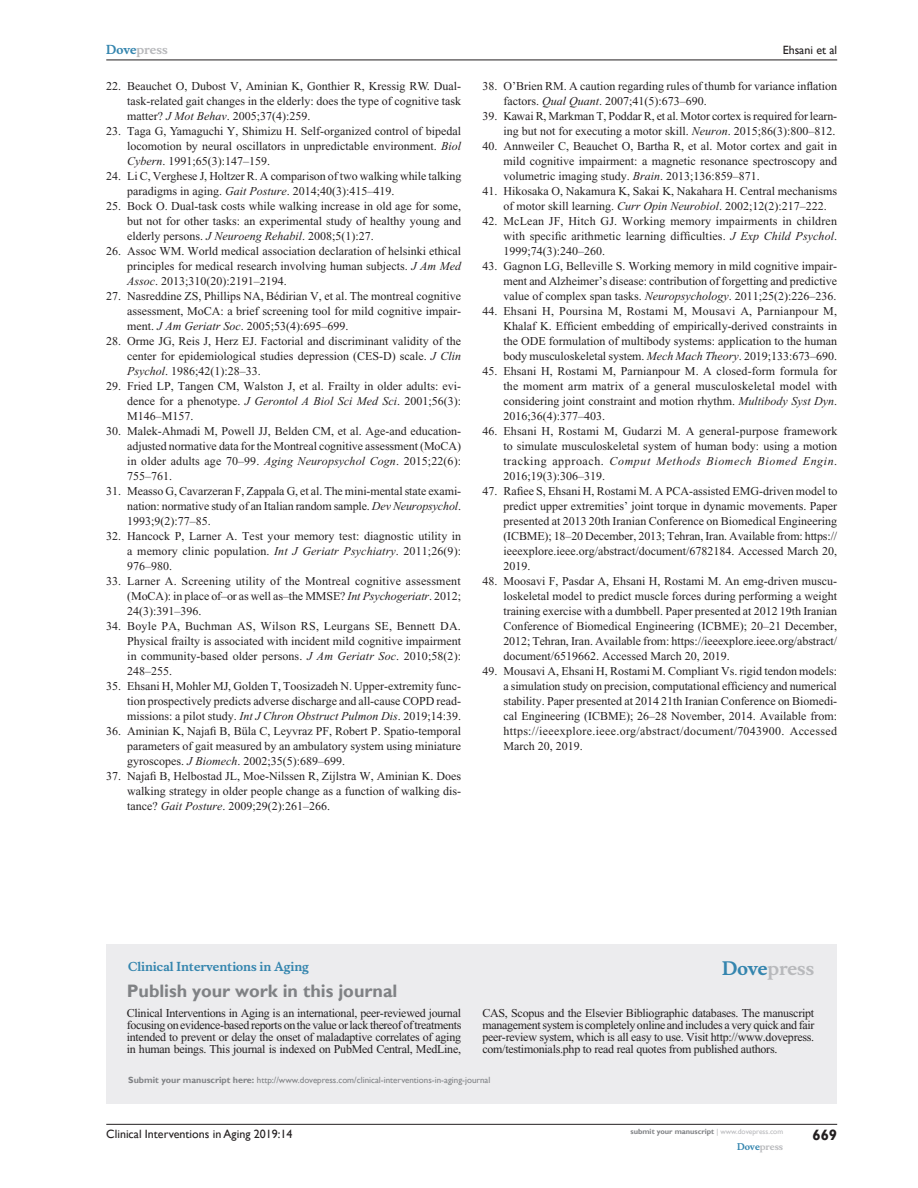
<style>
.page{position:relative;width:918px;height:1188px;background:#fff}
.page>*{position:absolute;margin:0;border:0;box-sizing:border-box;transform-origin:0 0}
.t1{font:700 18px "Gill Sans";color:#808285}
.t2{font:700 18px "Musee";color:#b8b9bc}
.t3{font:700 15px "Gill Sans";color:#231f20}
.RefNL2{font:12px/15px "Times New Roman";color:#231f20;text-align:justify}
.t4{font:12px "Gill Sans";color:#231f20}
.t5{font:700 12px "Musee";color:#3485ae}
.t6{font:700 12px "Musee";color:#b8b9bc}
.t7{font:9px "Gill Sans";color:#808285}
.t8{font:700 9px "Musee";color:#b8b9bc}
.t9{font:700 7.5px "Gill Sans";color:#808285}
.s1{color:#3485ae}
.s2{font-style:italic}
.s3{font-weight:700}
.s4{font-weight:400;color:#b8b9bc}
</style>
<div class="page">
<div style="left:106px;top:944px;width:731px;height:159px;background:#ececee"></div>
<hr style="left:106px;top:1124px;width:731px;height:1px;background:#231f20">
<hr style="left:106px;top:60px;width:731px;height:1px;background:#231f20">
<p class="t6" style="left:106px;top:43px;width:63px"><span class="s1">Dove</span>press</p>
<p class="RefNL2" style="left:127px;top:79px;width:335px;text-indent:-21px">22. Beauchet O, Dubost V, Aminian K, Gonthier R, Kressig RW. Dual&shy;task-related gait changes in the elderly: does the type of cognitive task matter? <span class="s2">J Mot Behav</span>. 2005;37(4):259.</p>
<p class="RefNL2" style="left:127px;top:124px;width:335px;text-indent:-21px">23. Taga G, Yamaguchi Y, Shimizu H. Self-organized control of bipedal locomotion by neural oscillators in unpredictable environment. <span class="s2">Biol Cybern</span>. 1991;65(3):147–159.</p>
<p class="RefNL2" style="left:127px;top:169px;width:336px;text-indent:-21px">24. Li C, Verghese J, Holtzer R. A comparison of two walking while talking paradigms in aging. <span class="s2">Gait Posture</span>. 2014;40(3):415–419.</p>
<p class="RefNL2" style="left:127px;top:199px;width:335px;text-indent:-21px">25. Bock O. Dual-task costs while walking increase in old age for some, but not for other tasks: an experimental study of healthy young and elderly persons. <span class="s2">J Neuroeng Rehabil</span>. 2008;5(1):27.</p>
<p class="RefNL2" style="left:127px;top:244px;width:335px;text-indent:-21px">26. Assoc WM. World medical association declaration of helsinki ethical principles for medical research involving human subjects. <span class="s2">J Am Med Assoc</span>. 2013;310(20):2191–2194.</p>
<p class="RefNL2" style="left:127px;top:289px;width:335px;text-indent:-21px">27. Nasreddine ZS, Phillips NA, Bédirian V, et al. The montreal cognitive assessment, MoCA: a brief screening tool for mild cognitive impair&shy;ment. <span class="s2">J Am Geriatr Soc</span>. 2005;53(4):695–699.</p>
<p class="RefNL2" style="left:127px;top:334px;width:335px;text-indent:-21px">28. Orme JG, Reis J, Herz EJ. Factorial and discriminant validity of the center for epidemiological studies depression (CES-D) scale. <span class="s2">J Clin Psychol</span>. 1986;42(1):28–33.</p>
<p class="RefNL2" style="left:127px;top:379px;width:335px;text-indent:-21px">29. Fried LP, Tangen CM, Walston J, et al. Frailty in older adults: evi&shy;dence for a phenotype. <span class="s2">J Gerontol A Biol Sci Med Sci</span>. 2001;56(3):<br>M146–M157.</p>
<p class="RefNL2" style="left:127px;top:424px;width:335px;text-indent:-21px">30. Malek-Ahmadi M, Powell JJ, Belden CM, et al. Age-and education&shy;adjusted normative data for the Montreal cognitive assessment (MoCA) in older adults age 70–99. <span class="s2">Aging Neuropsychol Cogn</span>. 2015;22(6):<br>755–761.</p>
<p class="RefNL2" style="left:127px;top:484px;width:335px;text-indent:-21px">31. Measso G, Cavarzeran F, Zappala G, et al. The mini-mental state exami&shy;nation: normative study of an Italian random sample. <span class="s2">Dev Neuropsychol</span>.<br>1993;9(2):77–85.</p>
<p class="RefNL2" style="left:127px;top:529px;width:336px;text-indent:-21px">32. Hancock P, Larner A. Test your memory test: diagnostic utility in a memory clinic population. <span class="s2">Int J Geriatr Psychiatry</span>. 2011;26(9):<br>976–980.</p>
<p class="RefNL2" style="left:127px;top:574px;width:335px;text-indent:-21px">33. Larner A. Screening utility of the Montreal cognitive assessment (MoCA): in place of–or as well as–the MMSE? <span class="s2">Int Psychogeriatr</span>. 2012; 24(3):391–396.</p>
<p class="RefNL2" style="left:127px;top:619px;width:335px;text-indent:-21px">34. Boyle PA, Buchman AS, Wilson RS, Leurgans SE, Bennett DA.<br>Physical frailty is associated with incident mild cognitive impairment in community-based older persons. <span class="s2">J Am Geriatr Soc</span>. 2010;58(2):<br>248–255.</p>
<p class="RefNL2" style="left:127px;top:679px;width:335px;text-indent:-21px">35. Ehsani H, Mohler MJ, Golden T, Toosizadeh N. Upper-extremity func&shy;tion prospectively predicts adverse discharge and all-cause COPD read&shy;missions: a pilot study. <span class="s2">Int J Chron Obstruct Pulmon Dis</span>. 2019;14:39.</p>
<p class="RefNL2" style="left:127px;top:724px;width:335px;text-indent:-21px">36. Aminian K, Najafi B, Büla C, Leyvraz PF, Robert P. Spatio-temporal parameters of gait measured by an ambulatory system using miniature gyroscopes. <span class="s2">J Biomech</span>. 2002;35(5):689–699.</p>
<p class="RefNL2" style="left:127px;top:769px;width:335px;text-indent:-21px">37. Najafi B, Helbostad JL, Moe-Nilssen R, Zijlstra W, Aminian K. Does walking strategy in older people change as a function of walking dis&shy;tance? <span class="s2">Gait Posture</span>. 2009;29(2):261–266.</p>
<p class="t4" style="left:783px;top:43px;width:56px">Ehsani et al</p>
<p class="RefNL2" style="left:503px;top:79px;width:335px;text-indent:-21px">38. O’Brien RM. A caution regarding rules of thumb for variance inflation factors. <span class="s2">Qual Quant</span>. 2007;41(5):673–690.</p>
<p class="RefNL2" style="left:482px;top:109px;width:356px;text-align:right">39. Kawai R, Markman T, Poddar R, et al. Motor cortex is required for learn&shy;ing but not for executing a motor skill. <span class="s2">Neuron</span>. 2015;86(3):800–812.</p>
<p class="RefNL2" style="left:503px;top:139px;width:335px;text-indent:-21px">40. Annweiler C, Beauchet O, Bartha R, et al. Motor cortex and gait in mild cognitive impairment: a magnetic resonance spectroscopy and volumetric imaging study. <span class="s2">Brain</span>. 2013;136:859–871.</p>
<p class="RefNL2" style="left:503px;top:184px;width:335px;text-indent:-21px">41. Hikosaka O, Nakamura K, Sakai K, Nakahara H. Central mechanisms of motor skill learning. <span class="s2">Curr Opin Neurobiol</span>. 2002;12(2):217–222.</p>
<p class="RefNL2" style="left:503px;top:214px;width:335px;text-indent:-21px">42. McLean JF, Hitch GJ. Working memory impairments in children with specific arithmetic learning difficulties. <span class="s2">J Exp Child Psychol</span>.<br>1999;74(3):240–260.</p>
<p class="RefNL2" style="left:503px;top:259px;width:335px;text-indent:-21px">43. Gagnon LG, Belleville S. Working memory in mild cognitive impair&shy;ment and Alzheimer’s disease: contribution of forgetting and predictive value of complex span tasks. <span class="s2">Neuropsychology</span>. 2011;25(2):226–236.</p>
<p class="RefNL2" style="left:503px;top:304px;width:335px;text-indent:-21px">44. Ehsani H, Poursina M, Rostami M, Mousavi A, Parnianpour M, Khalaf K. Efficient embedding of empirically-derived constraints in the ODE formulation of multibody systems: application to the human body musculoskeletal system. <span class="s2">Mech Mach Theory</span>. 2019;133:673–690.</p>
<p class="RefNL2" style="left:503px;top:364px;width:335px;text-indent:-21px">45. Ehsani H, Rostami M, Parnianpour M. A closed-form formula for the moment arm matrix of a general musculoskeletal model with considering joint constraint and motion rhythm. <span class="s2">Multibody Syst Dyn</span>.<br>2016;36(4):377–403.</p>
<p class="RefNL2" style="left:503px;top:424px;width:335px;text-indent:-21px">46. Ehsani H, Rostami M, Gudarzi M. A general-purpose framework to simulate musculoskeletal system of human body: using a motion tracking approach. <span class="s2">Comput Methods Biomech Biomed Engin</span>.<br>2016;19(3):306–319.</p>
<p class="RefNL2" style="left:503px;top:484px;width:336px;text-indent:-21px">47. Rafiee S, Ehsani H, Rostami M. A PCA-assisted EMG-driven model to predict upper extremities’ joint torque in dynamic movements. Paper presented at 2013 20th Iranian Conference on Biomedical Engineering (ICBME); 18–20 December, 2013; Tehran, Iran. Available from: https:// ieeexplore.ieee.org/abstract/document/6782184. Accessed March 20, 2019.</p>
<p class="RefNL2" style="left:503px;top:574px;width:335px;text-indent:-21px">48. Moosavi F, Pasdar A, Ehsani H, Rostami M. An emg-driven muscu&shy;loskeletal model to predict muscle forces during performing a weight training exercise with a dumbbell. Paper presented at 2012 19th Iranian Conference of Biomedical Engineering (ICBME); 20–21 December, 2012; Tehran, Iran. Available from: https://ieeexplore.ieee.org/abstract/ document/6519662. Accessed March 20, 2019.</p>
<p class="RefNL2" style="left:503px;top:664px;width:335px;text-indent:-21px">49. Mousavi A, Ehsani H, Rostami M. Compliant Vs. rigid tendon models: a simulation study on precision, computational efficiency and numerical stability. Paper presented at 2014 21th Iranian Conference on Biomedi&shy;cal Engineering (ICBME); 26–28 November, 2014. Available from: https://ieeexplore.ieee.org/abstract/document/7043900. Accessed March 20, 2019.</p>
<p class="t5" style="left:128px;top:959px;width:182px">Clinical Interventions in Aging</p>
<h1 class="t1" style="left:127px;top:980px;width:272px">Publish your work in this journal</h1>
<h1 class="t2" style="left:722px;top:958px;width:94px"><span class="s1">Dove</span>press</h1>
<p class="RefNL2" style="left:127px;top:1007px;width:336px;line-height:12px">Clinical Interventions in Aging is an international, peer-reviewed journal focusing on evidence-based reports on the value or lack thereof of treatments intended to prevent or delay the onset of maladaptive correlates of aging in human beings. This journal is indexed on PubMed Central, MedLine,</p>
<p class="RefNL2" style="left:482px;top:1007px;width:333px;line-height:12px">CAS, Scopus and the Elsevier Bibliographic databases. The manuscript management system is completely online and includes a very quick and fair peer-review system, which is all easy to use. Visit http://www.dovepress. com/testimonials.php to read real quotes from published authors.</p>
<p class="t7" style="left:128px;top:1075px;width:364px"><span class="s3">Submit your manuscript here:</span> http://www.dovepress.com/clinical-interventions-in-aging-journal</p>
<p class="t4" style="left:106px;top:1127px;width:188px">Clinical Interventions in Aging 2019:14</p>
<p class="t9" style="left:631px;top:1127px;width:154px">submit your manuscript <span class="s4">| www.dovepress.com</span></p>
<p class="t8" style="left:737px;top:1141px;width:48px"><span class="s1">Dove</span>press</p>
<p class="t3" style="left:812px;top:1126px;width:26px">669</p>
</div>
